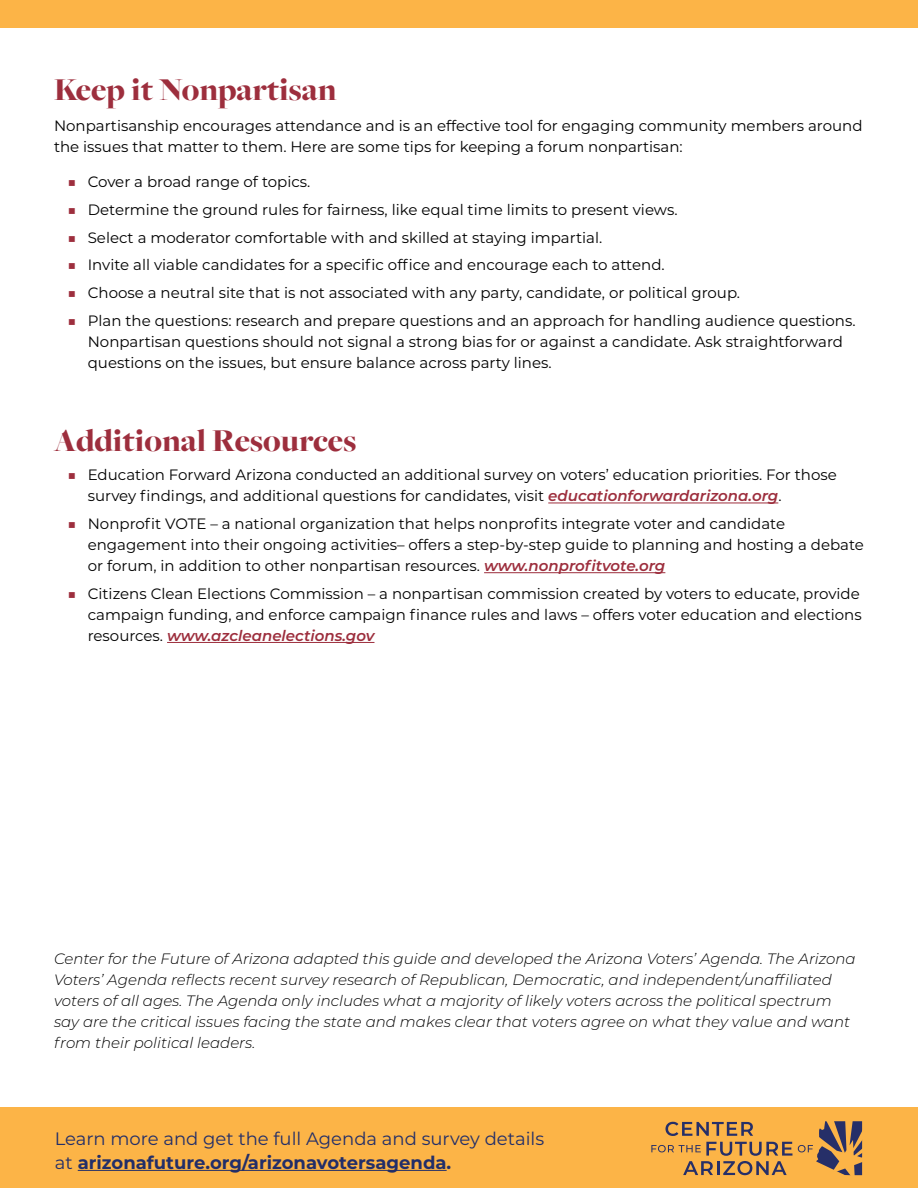
<style>
.page{position:relative;width:918px;height:1188px;background:#fff}
.page>*{position:absolute;margin:0;border:0;box-sizing:border-box;transform-origin:0 0}
.t1{font:900 33px "Freight Big Pro";color:#9d2e3d}
.t2{font:18px/24px "Montserrat";color:#222e69}
.t3{font:15px/21px "Montserrat";color:#000}
.t4{font:italic 300 15px/21px "Montserrat";color:#000}
.s1{color:#9d2e3d}
.s2{font-weight:600;font-style:italic;color:#9d2e3d}
.s3{font-weight:700}
</style>
<div class="page">
<div style="left:0;top:1108px;width:918px;height:80px;background:#fcb447"></div>
<div style="left:0;top:0;width:918px;height:28px;background:#fcb447"></div>
<hr style="left:78px;top:1170px;width:369px;height:1px;background:#222e69">
<svg style="left:665px;top:1122px;width:88px;height:14px"></svg>
<svg style="left:651px;top:1142px;width:141px;height:33px"></svg>
<svg style="left:798px;top:1121px;width:64px;height:54px"></svg>
<hr style="left:548px;top:503px;width:230px;height:1px;background:#9d2e3d">
<hr style="left:484px;top:572px;width:181px;height:1px;background:#9d2e3d">
<hr style="left:167px;top:642px;width:207px;height:1px;background:#9d2e3d">
<h1 class="t1" style="left:54px;top:68px;width:284px">Keep it Nonpartisan</h1>
<p class="t3" style="left:54px;top:115px;width:810px">Nonpartisanship encourages attendance and is an effective tool for engaging community members around the issues that matter to them. Here are some tips for keeping a forum nonpartisan:</p>
<p class="t3" style="left:68px;top:171px;width:244px"><span class="s1">■</span> Cover a broad range of topics.</p>
<p class="t3" style="left:68px;top:199px;width:612px"><span class="s1">■</span> Determine the ground rules for fairness, like equal time limits to present views.</p>
<p class="t3" style="left:68px;top:226px;width:536px"><span class="s1">■</span> Select a moderator comfortable with and skilled at staying impartial.</p>
<p class="t3" style="left:68px;top:254px;width:599px"><span class="s1">■</span> Invite all viable candidates for a specific office and encourage each to attend.</p>
<p class="t3" style="left:68px;top:282px;width:674px"><span class="s1">■</span> Choose a neutral site that is not associated with any party, candidate, or political group.</p>
<p class="t3" style="left:88px;top:310px;width:769px;text-indent:-20px"><span class="s1">■</span> Plan the questions: research and prepare questions and an approach for handling audience questions.<br>Nonpartisan questions should not signal a strong bias for or against a candidate. Ask straightforward questions on the issues, but ensure balance across party lines.</p>
<h1 class="t1" style="left:54px;top:419px;width:304px">Additional Resources</h1>
<p class="t3" style="left:88px;top:464px;width:751px;text-indent:-20px"><span class="s1">■</span> Education Forward Arizona conducted an additional survey on voters’ education priorities. For those survey findings, and additional questions for candidates, visit <span class="s2">educationforwardarizona.org</span>.</p>
<p class="t3" style="left:88px;top:513px;width:778px;text-indent:-20px"><span class="s1">■</span> Nonprofit VOTE – a national organization that helps nonprofits integrate voter and candidate engagement into their ongoing activities– offers a step-by-step guide to planning and hosting a debate or forum, in addition to other nonpartisan resources. <span class="s2">www.nonprofitvote.org</span></p>
<p class="t3" style="left:88px;top:583px;width:776px;text-indent:-20px"><span class="s1">■</span> Citizens Clean Elections Commission – a nonpartisan commission created by voters to educate, provide campaign funding, and enforce campaign finance rules and laws – offers voter education and elections resources. <span class="s2">www.azcleanelections.gov</span></p>
<p class="t4" style="left:54px;top:948px;width:803px">Center for the Future of Arizona adapted this guide and developed the Arizona Voters’ Agenda. The Arizona Voters’ Agenda reflects recent survey research of Republican, Democratic, and independent/unaffiliated voters of all ages. The Agenda only includes what a majority of likely voters across the political spectrum say are the critical issues facing the state and makes clear that voters agree on what they value and want from their political leaders.</p>
<p class="t2" style="left:55px;top:1126px;width:491px">Learn more and get the full Agenda and survey details at <span class="s3">arizonafuture.org/arizonavotersagenda.</span></p>
</div>
